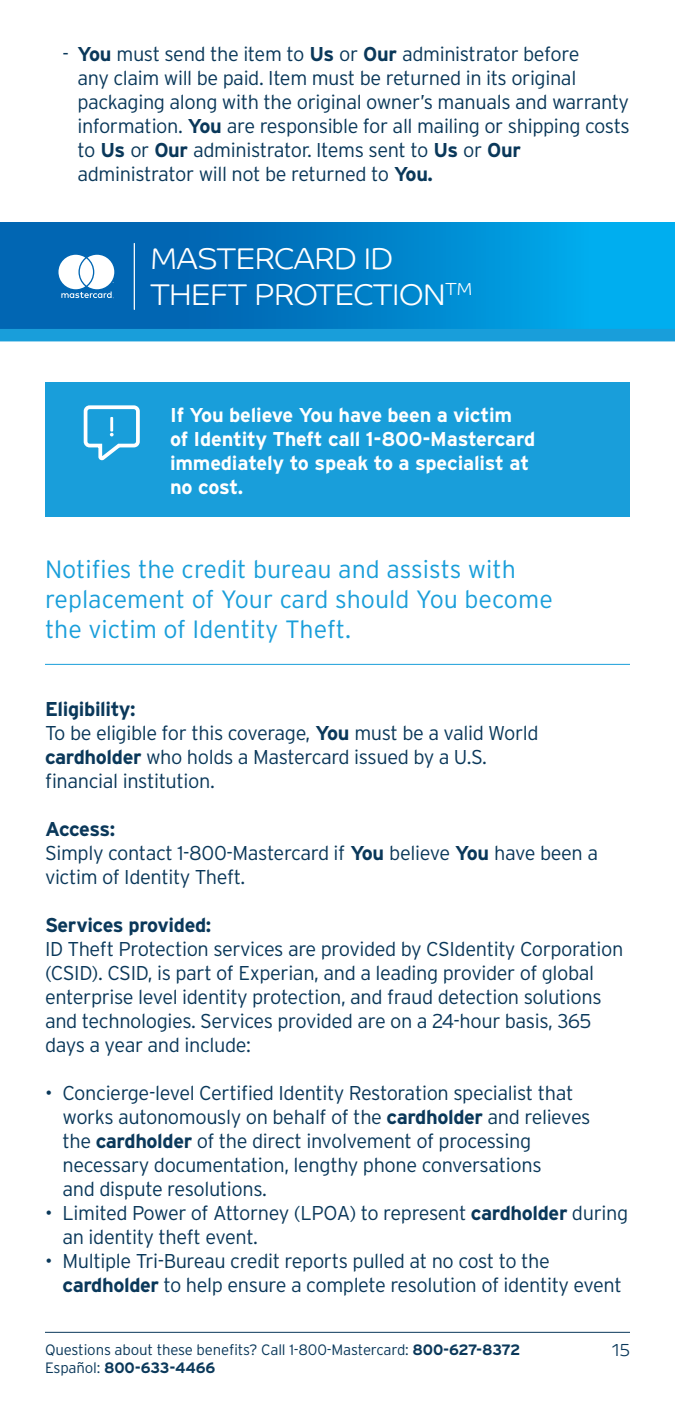
<style>
.page{position:relative;width:675px;height:1418px;background:#fff}
.page>*{position:absolute;margin:0;border:0;box-sizing:border-box;transform-origin:0 0}
.t1{font:30px/36px "Barclaycard Co Lt";color:#fff}
.t2{font:300 25px/30px "Interstate";color:#199eda}
.t3{font:300 20px/24px "Interstate";letter-spacing:-.02em;color:#0a385a}
.t4{font:700 20px/24px "Interstate";letter-spacing:-.01em;color:#fff}
.t5{font:700 20px "Interstate";letter-spacing:-.02em;color:#0a385a}
.t6{font:17.5px "Barclaycard Co Lt";color:#0a385a}
.t7{font:300 15px "Interstate";letter-spacing:-.01em;color:#0a385a}
.t8{font:700 15px "Interstate";letter-spacing:-.01em;color:#0a385a}
.s1{font-weight:700}
.s2{font-weight:300}
</style>
<div class="page">
<hr style="left:45px;top:1331px;width:585px;height:1px;background:#0a385a">
<hr style="left:45px;top:664px;width:585px;height:1px;background:#199eda">
<div style="left:45px;top:383px;width:585px;height:134px;background:#199eda"></div>
<svg style="left:83px;top:405px;width:57px;height:56px"></svg>
<hr style="left:110px;top:417px;width:3px;height:14px;background:#fff">
<svg style="left:0;top:223px;width:675px;height:106px;background:#0082ca"></svg>
<div style="left:0;top:329px;width:675px;height:12px;background:#199eda"></div>
<hr style="left:134px;top:243px;width:1px;height:66px;background:#fff">
<svg style="left:59px;top:255px;width:55px;height:43px"></svg>
<p class="t3" style="left:78px;top:42px;width:554px;text-indent:-15px">- <span class="s1">You</span> must send the item to <span class="s1">Us</span> or <span class="s1">Our</span> administrator before<br>any claim will be paid. Item must be returned in its original packaging along with the original owner’s manuals and warranty information. <span class="s1">You</span> are responsible for all mailing or shipping costs to <span class="s1">Us</span> or <span class="s1">Our</span> administrator. Items sent to <span class="s1">Us</span> or <span class="s1">Our </span>administrator will not be returned to <span class="s1">You.</span></p>
<p class="t1" style="left:150px;top:240px;width:323px">MASTERCARD ID<br>THEFT PROTECTION<sup>TM</sup></p>
<p class="t4" style="left:170px;top:402px;width:367px">If You believe You have been a victim<br>of Identity Theft call 1-800-Mastercard immediately to speak to a specialist at no cost.</p>
<p class="t2" style="left:45px;top:553px;width:509px">Notifies the credit bureau and assists with replacement of Your card should You become the victim of Identity Theft.</p>
<p class="t5" style="left:45px;top:697px;width:92px">Eligibility:</p>
<p class="t3" style="left:45px;top:720px;width:495px">To be eligible for this coverage, <span class="s1">You</span> must be a valid World <span class="s1">cardholder</span> who holds a Mastercard issued by a U.S. financial institution.</p>
<p class="t5" style="left:45px;top:817px;width:72px">Access:</p>
<p class="t3" style="left:45px;top:840px;width:555px">Simply contact 1-800-Mastercard if <span class="s1">You</span> believe <span class="s1">You</span> have been a victim of Identity Theft.</p>
<p class="t5" style="left:45px;top:913px;width:168px">Services provided:</p>
<p class="t3" style="left:45px;top:936px;width:580px">ID Theft Protection services are provided by CSIdentity Corporation (CSID). CSID, is part of Experian, and a leading provider of global enterprise level identity protection, and fraud detection solutions and technologies. Services provided are on a 24-hour basis, 365 days a year and include:</p>
<p class="t3" style="left:62px;top:1080px;width:530px;text-indent:-18px">• Concierge-level Certified Identity Restoration specialist that works autonomously on behalf of the <span class="s1">cardholder</span> and relieves the <span class="s1">cardholder</span> of the direct involvement of processing necessary documentation, lengthy phone conversations<br>and dispute resolutions.</p>
<p class="t3" style="left:62px;top:1200px;width:567px;text-indent:-18px">• Limited Power of Attorney (LPOA) to represent <span class="s1">cardholder</span> during an identity theft event.</p>
<p class="t3" style="left:62px;top:1248px;width:561px;text-indent:-18px">• Multiple Tri-Bureau credit reports pulled at no cost to the <span class="s1">cardholder</span> to help ensure a complete resolution of identity event</p>
<p class="t7" style="left:45px;top:1341px;width:477px">Questions about these benefits? Call 1-800-Mastercard: <span class="s1">800-627-8372</span></p>
<p class="t6" style="left:612px;top:1339px;width:19px">15</p>
<p class="t8" style="left:45px;top:1359px;width:172px"><span class="s2">Español:</span> 800-633-4466</p>
</div>
